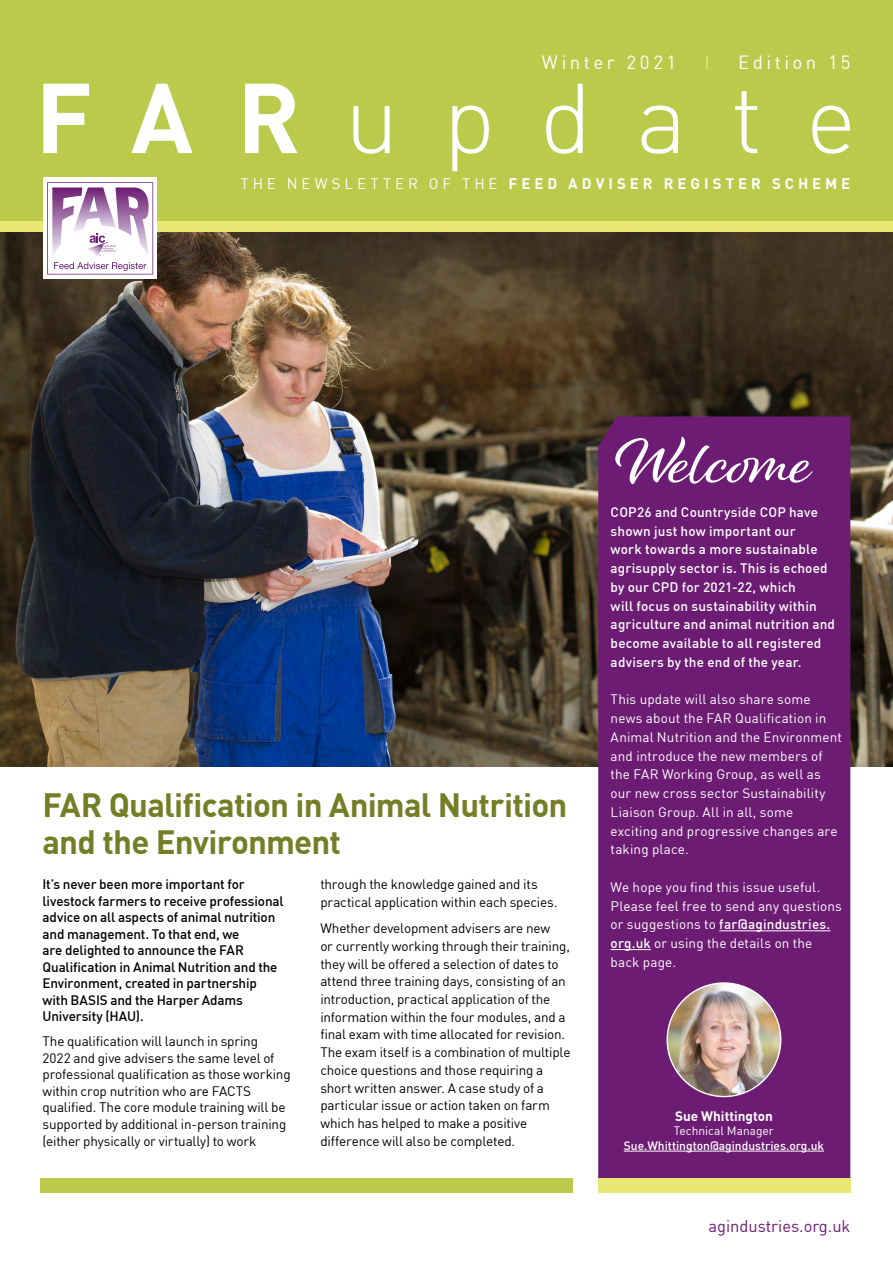
<style>
.page{position:relative;width:893px;height:1263px;background:#fff}
.page>*{position:absolute;margin:0;border:0;box-sizing:border-box;transform-origin:0 0}
.t1{font:700 33px/37.5px "DINOT";letter-spacing:-.025em;color:#747e26}
.t2{font:18.75px "DINOT";letter-spacing:.185em;color:#fff}
.t3{font:18.75px "DINOT";color:#e9e776}
.t4{font:16.5px "DINOT";color:#6d1c74}
.t5{font:700 15px "DINOT";letter-spacing:.26em;color:#fff}
.t6{font:13.5px/17.7px "DINOT";letter-spacing:-.015em;color:#000}
.t7{font:13.5px/18.8px "DINOT";letter-spacing:.01em;color:#fff}
.t8{font:500 13.5px/16.5px "DINOT";letter-spacing:-.01em;color:#000}
.t9{font:500 13.5px/18.8px "DINOT";letter-spacing:.015em;color:#fff}
.t10{font:700 13.5px "DINOT";color:#fff}
.t11{font:500 12px "DINOT";color:#fff}
.t12{font:12px "DINOT";color:#fff}
.s1{font-weight:400}
.s2{font-weight:500}
</style>
<div class="page">
<img style="left:0;top:232px;width:893px;height:534px">
<div style="left:0;top:0;width:893px;height:232px;background:#baca4b"></div>
<svg style="left:43px;top:84px;width:807px;height:87px"></svg>
<div style="left:0;top:221px;width:893px;height:11px;background:#e9e776"></div>
<div style="left:40px;top:1178px;width:532px;height:15px;background:#baca4b"></div>
<div style="left:43px;top:178px;width:114px;height:101px;background:#fff"></div>
<svg style="left:47px;top:182px;width:106px;height:92px"></svg>
<svg style="left:598px;top:416px;width:252px;height:762px;background:#6e1f74"></svg>
<hr style="left:719px;top:930px;width:111px;height:1px;background:#fff">
<hr style="left:611px;top:949px;width:40px;height:1px;background:#fff">
<svg style="left:615px;top:436px;width:198px;height:49px"></svg>
<div style="left:598px;top:1178px;width:252px;height:15px;background:#e9e776"></div>
<img style="left:667px;top:983px;width:114px;height:113px;border-radius:57px">
<hr style="left:624px;top:1151px;width:200px;height:1px;background:#fff">
<h2 class="t2" style="left:542px;top:51px;width:136px">Winter 2021</h2>
<h2 class="t3" style="left:705px;top:51px;width:7px">I</h2>
<h2 class="t2" style="left:738px;top:51px;width:114px">Edition 15</h2>
<p class="t5" style="left:241px;top:174px;width:611px"><span class="s1">THE NEWSLETTER OF THE</span> FEED ADVISER REGISTER SCHEME</p>
<h1 class="t1" style="left:43px;top:785px;width:526px">FAR Qualification in Animal Nutrition and the Environment</h1>
<p class="t8" style="left:43px;top:876px;width:243px">It’s never been more important for livestock farmers to receive professional advice on all aspects of animal nutrition and management. To that end, we<br>are delighted to announce the FAR Qualification in Animal Nutrition and the Environment, created in partnership with BASIS and the Harper Adams University (HAU).</p>
<p class="t6" style="left:43px;top:1033px;width:250px;line-height:16.6px">The qualification will launch in spring<br>2022 and give advisers the same level of professional qualification as those working within crop nutrition who are FACTS qualified. The core module training will be supported by additional in-person training (either physically or virtually) to work</p>
<p class="t6" style="left:320px;top:875px;width:239px">through the knowledge gained and its practical application within each species.</p>
<p class="t6" style="left:320px;top:919px;width:252px">Whether development advisers are new<br>or currently working through their training, they will be offered a selection of dates to attend three training days, consisting of an introduction, practical application of the information within the four modules, and a final exam with time allocated for revision.<br>The exam itself is a combination of multiple choice questions and those requiring a short written answer. A case study of a particular issue or action taken on farm which has helped to make a positive difference will also be completed.</p>
<p class="t9" style="left:611px;top:502px;width:226px">COP26 and Countryside COP have shown just how important our<br>work towards a more sustainable agrisupply sector is. This is echoed by our CPD for 2021-22, which<br>will focus on sustainability within agriculture and animal nutrition and become available to all registered advisers by the end of the year.</p>
<p class="t7" style="left:611px;top:690px;width:233px">This update will also share some news about the FAR Qualification in<br>Animal Nutrition and the Environment and introduce the new members of the FAR Working Group, as well as our new cross sector Sustainability<br>Liaison Group. All in all, some exciting and progressive changes are taking place.</p>
<p class="t7" style="left:611px;top:877px;width:233px">We hope you find this issue useful.<br>Please feel free to send any questions or suggestions to <span class="s2">far@agindustries. org.uk</span> or using the details on the back page.</p>
<p class="t10" style="left:675px;top:1107px;width:99px">Sue Whittington</p>
<p class="t12" style="left:674px;top:1124px;width:102px">Technical Manager</p>
<p class="t11" style="left:624px;top:1138px;width:202px">Sue.Whittington@agindustries.org.uk</p>
<p class="t4" style="left:708px;top:1215px;width:144px">agindustries.org.uk</p>
</div>
